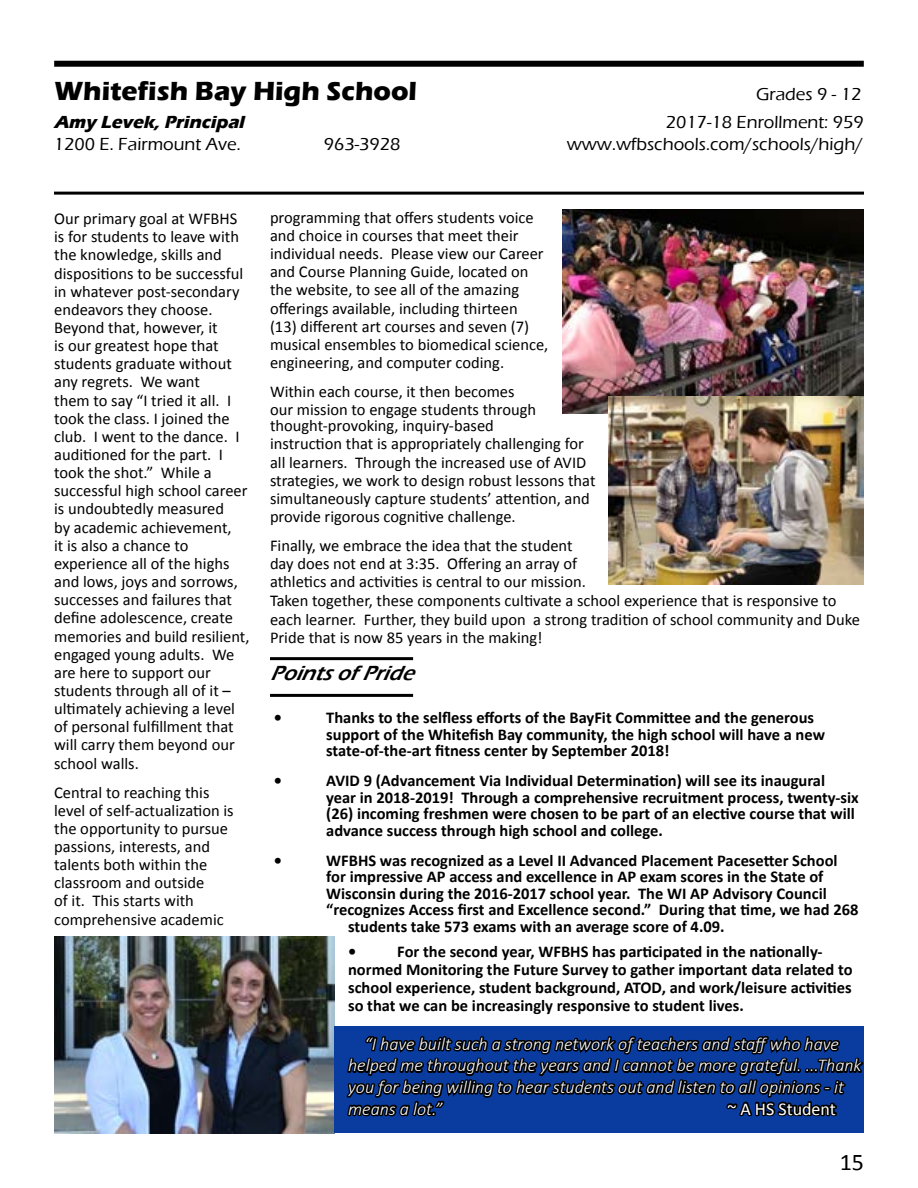
<style>
.page{position:relative;width:918px;height:1188px;background:#fff}
.page>*{position:absolute;margin:0;border:0;box-sizing:border-box;transform-origin:0 0}
.t1{font:700 27px "Eras ITC";color:#000}
.t2{font:24px "Calibri";color:#000}
.t3{font:italic 600 21px "Eras ITC";color:#000}
.t4{font:italic 300 18px/21.6px "Calibri";color:#fff}
.t5{font:500 18px "Eras ITC";color:#000}
.t6{font:italic 700 18px "Eras ITC";color:#000}
.t7{font:18px "Calibri";color:#fff}
.t8{font:16.5px/18.1px "Calibri";color:#000}
.t9{font:700 16.5px/16.5px "Calibri";color:#000}
</style>
<div class="page">
<hr style="left:54px;top:192px;width:810px;height:3px;background:#000">
<img style="left:54px;top:936px;width:281px;height:198px">
<hr style="left:270px;top:657px;width:143px;height:3px;background:#000">
<hr style="left:270px;top:694px;width:143px;height:3px;background:#000">
<svg style="left:342px;top:1026px;width:522px;height:107px;background:#072a70"></svg>
<img style="left:562px;top:210px;width:302px;height:203px">
<div style="left:54px;top:61px;width:810px;height:6px;background:#000"></div>
<img style="left:608px;top:396px;width:256px;height:189px">
<h1 class="t1" style="left:54px;top:75px;width:364px">Whitefish Bay High School</h1>
<p class="t5" style="left:756px;top:84px;width:107px">Grades 9 - 12</p>
<p class="t6" style="left:54px;top:112px;width:196px">Amy Levek,Principal</p>
<p class="t5" style="left:666px;top:112px;width:199px">2017-18 Enrollment: 959</p>
<p class="t5" style="left:54px;top:134px;width:188px">1200 E. Fairmount Ave.</p>
<p class="t5" style="left:324px;top:134px;width:78px">963-3928</p>
<p class="t5" style="left:567px;top:134px;width:297px">www.wfbschools.com/schools/high/</p>
<p class="t8" style="left:54px;top:209px;width:197px">Our primary goal at WFBHS is for students to leave with the knowledge, skills and dispositions to be successful in whatever post-secondary endeavors they choose.<br>Beyond that, however, it<br>is our greatest hope that students graduate without any regrets. We want<br>them to say “I tried it all. I took the class. I joined the club. I went to the dance. I auditioned for the part. I took the shot.” While a successful high school career is undoubtedly measured<br>by academic achievement,<br>it is also a chance to experience all of the highs and lows, joys and sorrows, successes and failures that define adolescence, create memories and build resilient, engaged young adults. We are here to support our students through all of it – ultimately achieving a level of personal fulfillment that will carry them beyond our school walls.</p>
<p class="t8" style="left:54px;top:782px;width:181px">Central to reaching this level of self-actualization is the opportunity to pursue passions, interests, and talents both within the classroom and outside<br>of it. This starts with comprehensive academic</p>
<p class="t8" style="left:270px;top:207px;width:280px">programming that offers students voice and choice in courses that meet their individual needs. Please view our Career and Course Planning Guide, located on the website, to see all of the amazing offerings available, including thirteen (13) different art courses and seven (7) musical ensembles to biomedical science, engineering, and computer coding.</p>
<p class="t8" style="left:270px;top:382px;width:268px">Within each course, it then becomes our mission to engage students through</p>
<p class="t8" style="left:270px;top:416px;width:327px">thought-provoking, inquiry-based<br>instruction that is appropriately challenging for all learners. Through the increased use of AVID strategies, we work to design robust lessons that simultaneously capture students’ attention, and provide rigorous cognitive challenge.</p>
<p class="t8" style="left:270px;top:536px;width:591px">Finally, we embrace the idea that the student<br>day does not end at 3:35. Offering an array of<br>athletics and activities is central to our mission.<br>Taken together, these components cultivate a school experience that is responsive to each learner. Further, they build upon a strong tradition of school community and Duke Pride that is now 85 years in the making!</p>
<p class="t3" style="left:270px;top:662px;width:154px">PointsofPride</p>
<p class="t9" style="left:274px;top:709px;width:10px">•</p>
<p class="t9" style="left:326px;top:709px;width:500px">Thanks to the selfless efforts of the BayFit Committee and the generous support of the Whitefish Bay community, the high school will have a new state-of-the-art fitness center by September 2018!</p>
<p class="t9" style="left:274px;top:772px;width:10px">•</p>
<p class="t9" style="left:326px;top:772px;width:534px">AVID 9 (Advancement Via Individual Determination) will see its inaugural year in 2018-2019! Through a comprehensive recruitment process, twenty-six (26) incoming freshmen were chosen to be part of an elective course that will advance success through high school and college.</p>
<p class="t9" style="left:274px;top:851px;width:10px">•</p>
<p class="t9" style="left:326px;top:851px;width:513px">WFBHS was recognized as a Level II Advanced Placement Pacesetter School</p>
<p class="t9" style="left:326px;top:868px;width:499px">for impressive AP access and excellence in AP exam scores in the State of</p>
<p class="t9" style="left:326px;top:884px;width:502px">Wisconsin during the 2016-2017 school year. The WI AP Advisory Council</p>
<p class="t9" style="left:326px;top:901px;width:534px">“recognizes Access first and Excellence second.” During that time, we had 268</p>
<p class="t9" style="left:348px;top:917px;width:378px">students take 573 exams with an average score of 4.09.</p>
<p class="t9" style="left:348px;top:942px;width:10px">•</p>
<p class="t9" style="left:348px;top:941px;width:506px;line-height:18.1px;text-indent:49px">For the second year, WFBHS has participated in the nationally&shy;normed Monitoring the Future Survey to gather important data related to school experience, student background, ATOD, and work/leisure activities so that we can be increasingly responsive to student lives.</p>
<p class="t4" style="left:348px;top:1033px;width:515px;text-indent:16px">“I have built such a strong network of teachers and staff who have helped me throughout the years and I cannot be more grateful. ...Thank you for being willing to hear students out and listen to all opinions - it means a lot.”</p>
<p class="t7" style="left:727px;top:1098px;width:110px">~ A HS Student</p>
<h2 class="t2" style="left:840px;top:1147px;width:26px">15</h2>
</div>
